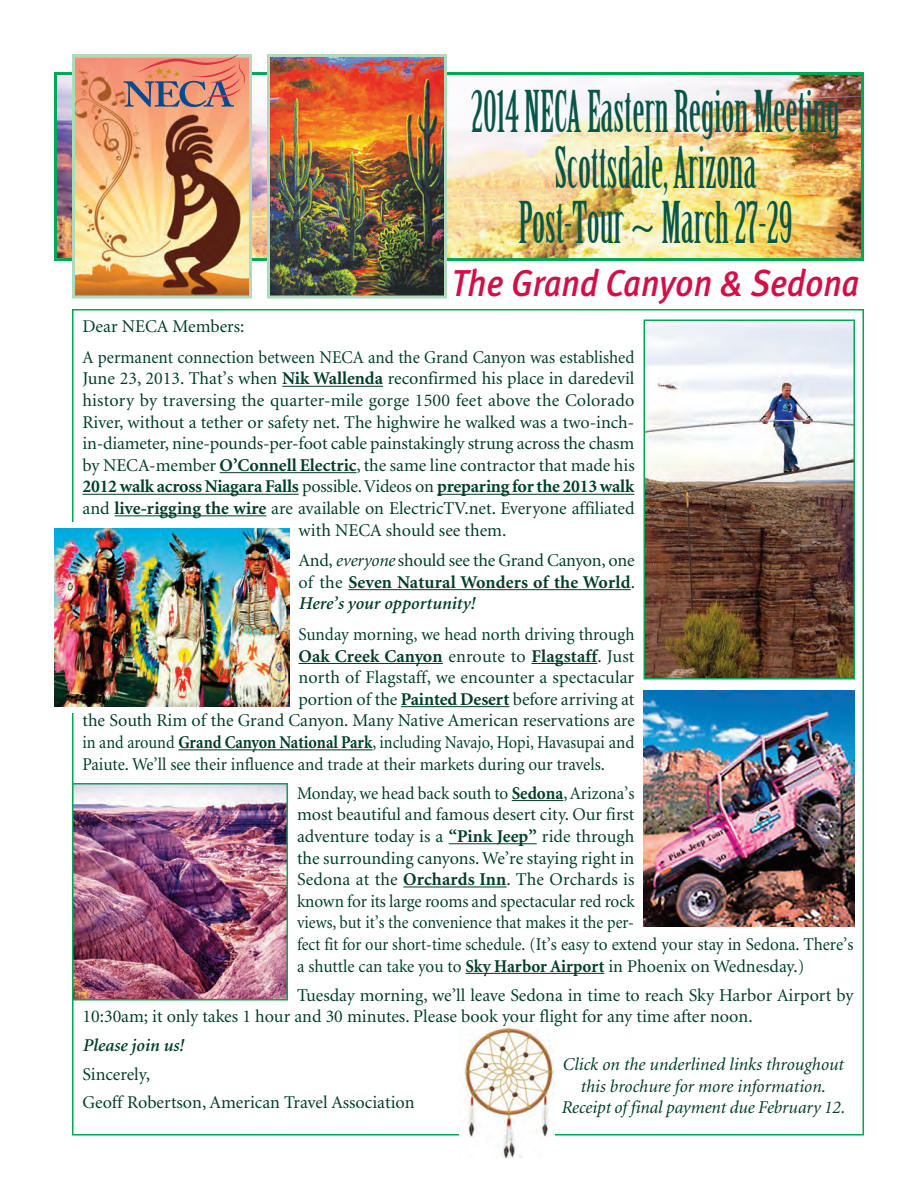
<style>
.page{position:relative;width:918px;height:1188px;background:#fff}
.page>*{position:absolute;margin:0;border:0;box-sizing:border-box;transform-origin:0 0}
.t1{font:56.25px/55.5px "Birch Std";color:#085648;text-align:center;scale:.8 1}
.t2{font:italic 500 37.5px "Meta";color:#d11048;scale:.9 1}
.t3{font:18px/21.6px "Minion";color:#003d2a}
.t4{font:18px/21.6px "Minion";color:#003d2a;scale:.95 1}
.t5{font:italic 18px/21.6px "Minion";color:#003d2a;text-align:center}
.t6{font:18px "Minion";color:#003d2a;scale:.9 1}
.t7{font:700 18px "Minion";letter-spacing:-.015em;color:#003d2a}
.t8{font:700 18px "Minion";letter-spacing:.01em;color:#003d2a}
.t9{font:italic 600 18px "Minion";color:#003d2a}
.s1{font-weight:700}
.s2{font-weight:400}
.s3{font-style:italic}
.s4{font-weight:600;font-style:italic}
</style>
<div class="page">
<img style="left:58px;top:76px;width:802px;height:181px">
<div style="left:54px;top:72px;width:810px;height:189px;border:3px solid #00a754"></div>
<img style="left:76px;top:58px;width:172px;height:236px">
<div style="left:72px;top:54px;width:180px;height:244px;border:3px solid #aedabd"></div>
<img style="left:271px;top:58px;width:172px;height:236px">
<div style="left:267px;top:54px;width:180px;height:244px;border:3px solid #aedabd"></div>
<hr style="left:282px;top:386px;width:101px;height:1px;background:#003d2a">
<hr style="left:220px;top:472px;width:137px;height:1px;background:#003d2a">
<hr style="left:82px;top:494px;width:217px;height:1px;background:#003d2a">
<hr style="left:437px;top:494px;width:197px;height:1px;background:#003d2a">
<hr style="left:115px;top:515px;width:151px;height:1px;background:#003d2a">
<hr style="left:348px;top:589px;width:283px;height:1px;background:#003d2a">
<hr style="left:299px;top:663px;width:144px;height:1px;background:#003d2a">
<hr style="left:531px;top:663px;width:66px;height:1px;background:#003d2a">
<hr style="left:401px;top:706px;width:108px;height:1px;background:#003d2a">
<hr style="left:178px;top:749px;width:195px;height:1px;background:#003d2a">
<hr style="left:512px;top:800px;width:51px;height:1px;background:#003d2a">
<hr style="left:449px;top:843px;width:88px;height:1px;background:#003d2a">
<hr style="left:403px;top:887px;width:104px;height:1px;background:#003d2a">
<hr style="left:465px;top:973px;width:139px;height:1px;background:#003d2a">
<img style="left:647px;top:323px;width:205px;height:354px">
<div style="left:644px;top:320px;width:211px;height:360px;border:2px solid #00a754"></div>
<img style="left:75px;top:786px;width:210px;height:211px">
<div style="left:72px;top:783px;width:216px;height:217px;border:2px solid #00a754"></div>
<img style="left:54px;top:528px;width:236px;height:178px">
<img style="left:644px;top:690px;width:211px;height:237px">
<svg style="left:124px;top:54px;width:121px;height:53px;background:#cd8b7b"></svg>
<img style="left:463px;top:1026px;width:91px;height:131px">
<h1 class="t1" style="left:471px;top:87px;width:463px">2014 NECA Eastern Region Meeting<br>Scottsdale, Arizona<br>Post-Tour ~ March 27-29</h1>
<h2 class="t2" style="left:451px;top:270px;width:455px">The Grand Canyon &amp; Sedona</h2>
<p class="t3" style="left:82px;top:313px;width:553px;line-height:30.6px">Dear NECA Members:<br>A permanent connection between NECA and the Grand Canyon was established</p>
<p class="t3" style="left:82px;top:369px;width:554px">June 23, 2013. That’s when <span class="s1">Nik Wallenda</span> reconfirmed his place in daredevil</p>
<p class="t3" style="left:83px;top:391px;width:553px">history by traversing the quarter-mile gorge 1500 feet above the Colorado</p>
<p class="t3" style="left:83px;top:413px;width:553px">River, without a tether or safety net. The highwire he walked was a two-inch-</p>
<p class="t3" style="left:83px;top:434px;width:553px">in-diameter, nine-pounds-per-foot cable painstakingly strung across the chasm</p>
<p class="t3" style="left:83px;top:456px;width:554px">by NECA-member <span class="s1">O’Connell Electric</span>, the same line contractor that made his</p>
<p class="t7" style="left:83px;top:480px;width:553px">2012 walk across Niagara Falls <span class="s2">possible. Videos on</span> preparing for the 2013 walk</p>
<p class="t3" style="left:82px;top:499px;width:554px">and <span class="s1">live-rigging the wire</span> are available on ElectricTV.net. Everyone affiliated</p>
<p class="t3" style="left:299px;top:521px;width:209px">with NECA should see them.</p>
<p class="t3" style="left:299px;top:551px;width:338px;text-align:justify">And, <span class="s3">everyone</span> should see the Grand Canyon, one of the <span class="s1">Seven Natural Wonders of the World</span>.<br><span class="s4">Here’s your opportunity!</span></p>
<p class="t4" style="left:299px;top:625px;width:355px">Sunday morning, we head north driving through</p>
<p class="t8" style="left:299px;top:649px;width:338px">Oak Creek Canyon <span class="s2">enroute to</span> Flagstaff<span class="s2">. Just</span></p>
<p class="t3" style="left:298px;top:668px;width:337px">north of Flagstaff, we encounter a spectacular</p>
<p class="t3" style="left:298px;top:690px;width:337px">portion of the <span class="s1">Painted Desert</span> before arriving at</p>
<p class="t3" style="left:82px;top:711px;width:554px">the South Rim of the Grand Canyon. Many Native American reservations are</p>
<p class="t6" style="left:83px;top:735px;width:615px">in and around <span class="s1">Grand Canyon National Park</span>, including Navajo, Hopi, Havasupai and</p>
<p class="t4" style="left:83px;top:755px;width:551px">Paiute. We’ll see their influence and trade at their markets during our travels.</p>
<p class="t4" style="left:297px;top:784px;width:587px">Monday, we head back south to <span class="s1">Sedona</span>, Arizona’s<br>most beautiful and famous desert city. Our first<br>adventure today is a <span class="s1">“Pink Jeep”</span> ride through<br>the surrounding canyons. We’re staying right in<br>Sedona at the <span class="s1">Orchards Inn</span>. The Orchards is<br>known for its large rooms and spectacular red rock<br>views, but it’s the convenience that makes it the per-<br>fect fit for our short-time schedule. (It’s easy to extend your stay in Sedona. There’s a shuttle can take you to <span class="s1">Sky Harbor Airport</span> in Phoenix on Wednesday.)</p>
<p class="t3" style="left:82px;top:986px;width:772px;text-indent:215px">Tuesday morning, we’ll leave Sedona in time to reach Sky Harbor Airport by<br>10:30am; it only takes 1 hour and 30 minutes. Please book your flight for any time after noon.</p>
<p class="t9" style="left:82px;top:1039px;width:103px">Please join us!</p>
<p class="t3" style="left:82px;top:1062px;width:334px;line-height:27.6px">Sincerely,<br>Geoff Robertson, American Travel Association</p>
<p class="t5" style="left:561px;top:1055px;width:285px">Click on the underlined links throughout this brochure for more information.<br>Receipt of final payment due February 12.</p>
</div>
